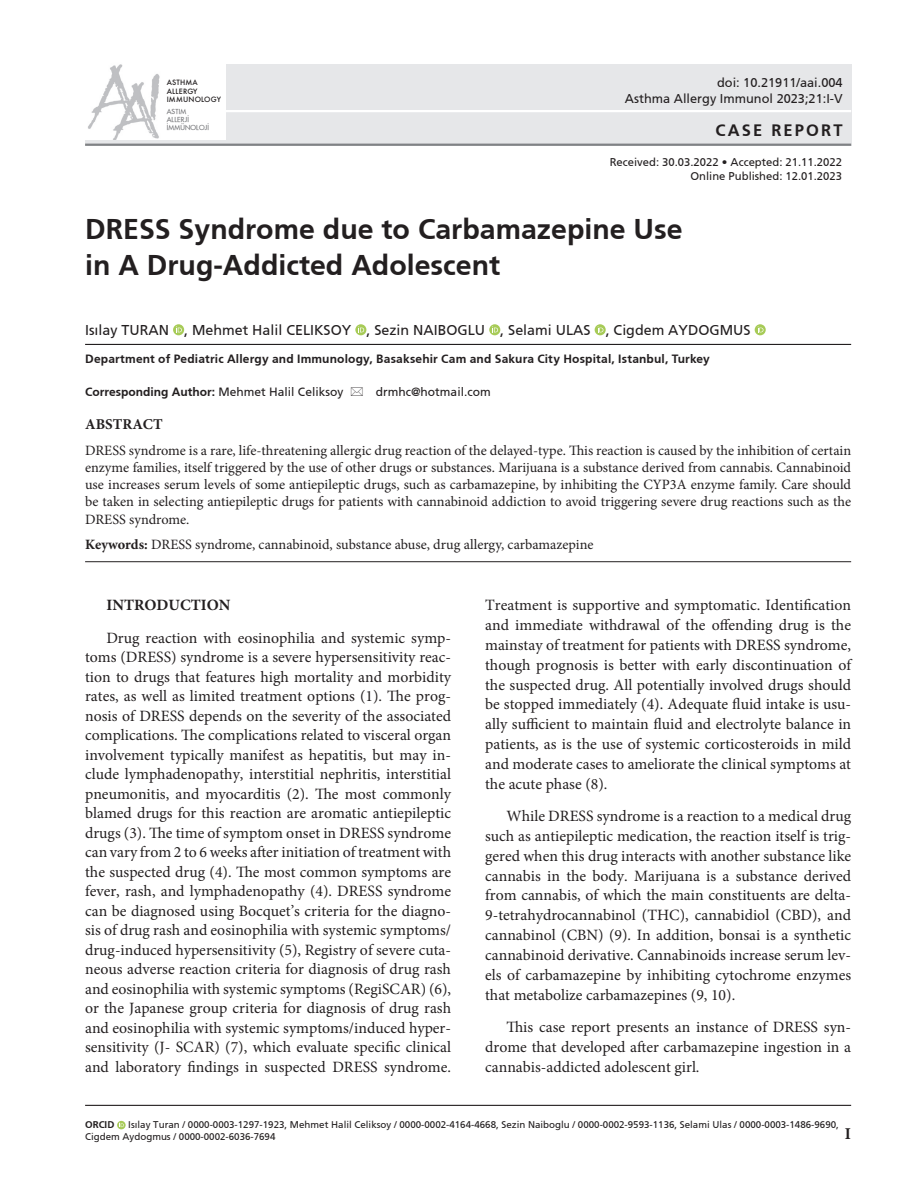
<style>
.page{position:relative;width:915px;height:1191px;background:#fff}
.page>*{position:absolute;margin:0;border:0;box-sizing:border-box;transform-origin:0 0}
.t1{font:700 28.5px/36px "Frutiger";color:#231f20}
.t2{font:700 16.5px "Frutiger";letter-spacing:.13em;color:#231f20}
.t3{font:700 16.5px "Minion Pro";color:#231f20}
.t4{font:15.75px/19.5px "Minion Pro";color:#231f20;text-align:justify}
.t5{font:700 15.75px "Minion Pro";color:#231f20}
.t6{font:700 15px "Minion Pro";color:#231f20}
.t7{font:14.25px/17.2px "Minion Pro";color:#231f20;text-align:justify}
.t8{font:14.25px "Frutiger Roman";color:#231f20}
.t9{font:12.75px/16.5px "Frutiger Roman";color:#231f20;text-align:right}
.t10{font:700 12px "Frutiger";letter-spacing:.01em;color:#231f20}
.t11{font:12px "Frutiger Roman";color:#231f20}
.t12{font:11.25px/13.5px "Frutiger Roman";color:#231f20;text-align:right}
.t13{font:9.75px/11.7px "Frutiger Roman";color:#231f20}
.t14{font:700 9.75px "Frutiger";color:#231f20}
.t15{font:500 7.05px/8.6px "Futura";letter-spacing:.025em;color:#231f20}
.t16{font:6.75px/8.1px "Futura";letter-spacing:.025em;color:#6c6d70}
.s1{font-family:"Frutiger Roman";font-weight:400}
.s2{font-weight:700}
</style>
<div class="page">
<div style="left:85px;top:64px;width:765px;height:81px;background:#e6e7e9"></div>
<hr style="left:85px;top:144px;width:765px;height:2px;background:#808285">
<hr style="left:216px;top:110px;width:634px;height:2px;background:#fff">
<img style="left:85px;top:64px;width:141px;height:76px">
<hr style="left:85px;top:1104px;width:765px;height:2px;background:#231f20">
<hr style="left:85px;top:344px;width:765px;height:1px;background:#231f20">
<svg style="left:173px;top:324px;width:11px;height:11px"></svg>
<svg style="left:176px;top:326px;width:6px;height:6px"></svg>
<svg style="left:355px;top:324px;width:11px;height:11px"></svg>
<svg style="left:358px;top:326px;width:6px;height:6px"></svg>
<div style="left:489px;top:324px;width:11px;height:11px;background:#a7cb57;border-radius:50%"></div>
<svg style="left:492px;top:326px;width:6px;height:6px"></svg>
<svg style="left:594px;top:324px;width:11px;height:11px"></svg>
<svg style="left:597px;top:326px;width:6px;height:6px"></svg>
<svg style="left:754px;top:324px;width:11px;height:11px"></svg>
<svg style="left:757px;top:326px;width:6px;height:6px"></svg>
<svg style="left:117px;top:1120px;width:9px;height:9px"></svg>
<svg style="left:119px;top:1122px;width:5px;height:5px"></svg>
<hr style="left:85px;top:561px;width:765px;height:1px;background:#231f20">
<p class="t15" style="left:167px;top:78px;width:56px">ASTHMA<br>ALLERGY<br>IMMUNOLOGY</p>
<p class="t16" style="left:167px;top:107px;width:44px">ASTIM<br>ALLERJİ<br>İMMÜNOLOJİ</p>
<p class="t9" style="left:624px;top:74px;width:219px">doi: 10.21911/aai.004<br>Asthma Allergy Immunol 2023;21:I-V</p>
<p class="t2" style="left:715px;top:120px;width:128px">CASE REPORT</p>
<p class="t12" style="left:609px;top:155px;width:233px">Received: 30.03.2022 • Accepted: 21.11.2022<br>Online Published: 12.01.2023</p>
<h1 class="t1" style="left:85px;top:211px;width:599px">DRESS Syndrome due to Carbamazepine Use in A Drug-Addicted Adolescent</h1>
<p class="t8" style="left:85px;top:322px;width:667px">Isılay TURAN , Mehmet Halil CELIKSOY , Sezin NAIBOGLU , Selami ULAS , Cigdem AYDOGMUS</p>
<p class="t10" style="left:85px;top:351px;width:626px">Department of Pediatric Allergy and Immunology, Basaksehir Cam and Sakura City Hospital, Istanbul, Turkey</p>
<p class="t10" style="left:85px;top:384px;width:260px">Corresponding Author: <span class="s1">Mehmet Halil Celiksoy</span></p>
<p class="t11" style="left:375px;top:384px;width:116px">drmhc@hotmail.com</p>
<p class="t6" style="left:85px;top:413px;width:79px">ABSTRACT</p>
<p class="t7" style="left:85px;top:441px;width:767px">DRESS syndrome is a rare, life-threatening allergic drug reaction of the delayed-type. This reaction is caused by the inhibition of certain enzyme families, itself triggered by the use of other drugs or substances. Marijuana is a substance derived from cannabis. Cannabinoid use increases serum levels of some antiepileptic drugs, such as carbamazepine, by inhibiting the CYP3A enzyme family. Care should be taken in selecting antiepileptic drugs for patients with cannabinoid addiction to avoid triggering severe drug reactions such as the DRESS syndrome.</p>
<p class="t7" style="left:85px;top:536px;width:509px"><span class="s2">Keywords:</span> DRESS syndrome, cannabinoid, substance abuse, drug allergy, carbamazepine</p>
<p class="t5" style="left:106px;top:594px;width:126px">INTRODUCTION</p>
<p class="t4" style="left:85px;top:628px;width:367px;text-indent:21px">Drug reaction with eosinophilia and systemic symp&shy;toms (DRESS) syndrome is a severe hypersensitivity reac&shy;tion to drugs that features high mortality and morbidity rates, as well as limited treatment options (1). The prog&shy;nosis of DRESS depends on the severity of the associated complications. The complications related to visceral organ involvement typically manifest as hepatitis, but may in&shy;clude lymphadenopathy, interstitial nephritis, interstitial pneumonitis, and myocarditis (2). The most commonly blamed drugs for this reaction are aromatic antiepileptic drugs (3). The time of symptom onset in DRESS syndrome can vary from 2 to 6 weeks after initiation of treatment with the suspected drug (4). The most common symptoms are fever, rash, and lymphadenopathy (4). DRESS syndrome can be diagnosed using Bocquet’s criteria for the diagno&shy;sis of drug rash and eosinophilia with systemic symptoms/ drug-induced hypersensitivity (5), Registry of severe cuta&shy;neous adverse reaction criteria for diagnosis of drug rash and eosinophilia with systemic symptoms (RegiSCAR) (6), or the Japanese group criteria for diagnosis of drug rash and eosinophilia with systemic symptoms/induced hyper&shy;sensitivity (J- SCAR) (7), which evaluate specific clinical and laboratory findings in suspected DRESS syndrome.</p>
<p class="t4" style="left:485px;top:595px;width:367px">Treatment is supportive and symptomatic. Identification and immediate withdrawal of the offending drug is the mainstay of treatment for patients with DRESS syndrome, though prognosis is better with early discontinuation of the suspected drug. All potentially involved drugs should be stopped immediately (4). Adequate fluid intake is usu&shy;ally sufficient to maintain fluid and electrolyte balance in patients, as is the use of systemic corticosteroids in mild and moderate cases to ameliorate the clinical symptoms at the acute phase (8).</p>
<p class="t4" style="left:485px;top:806px;width:367px;text-indent:21px">While DRESS syndrome is a reaction to a medical drug such as antiepileptic medication, the reaction itself is trig&shy;gered when this drug interacts with another substance like cannabis in the body. Marijuana is a substance derived from cannabis, of which the main constituents are delta-9-tetrahydrocannabinol (THC), cannabidiol (CBD), and cannabinol (CBN) (9). In addition, bonsai is a synthetic cannabinoid derivative. Cannabinoids increase serum lev&shy;els of carbamazepine by inhibiting cytochrome enzymes that metabolize carbamazepines (9, 10).</p>
<p class="t4" style="left:485px;top:1017px;width:367px;text-indent:21px">This case report presents an instance of DRESS syn&shy;drome that developed after carbamazepine ingestion in a cannabis-addicted adolescent girl.</p>
<p class="t13" style="left:85px;top:1119px;width:755px;text-indent:43px">Isılay Turan / 0000-0003-1297-1923, Mehmet Halil Celiksoy / 0000-0002-4164-4668, Sezin Naiboglu / 0000-0002-9593-1136, Selami Ulas / 0000-0003-1486-9690,<br>Cigdem Aydogmus / 0000-0002-6036-7694</p>
<p class="t14" style="left:85px;top:1119px;width:31px">ORCID</p>
<p class="t3" style="left:844px;top:1121px;width:8px">I</p>
</div>
